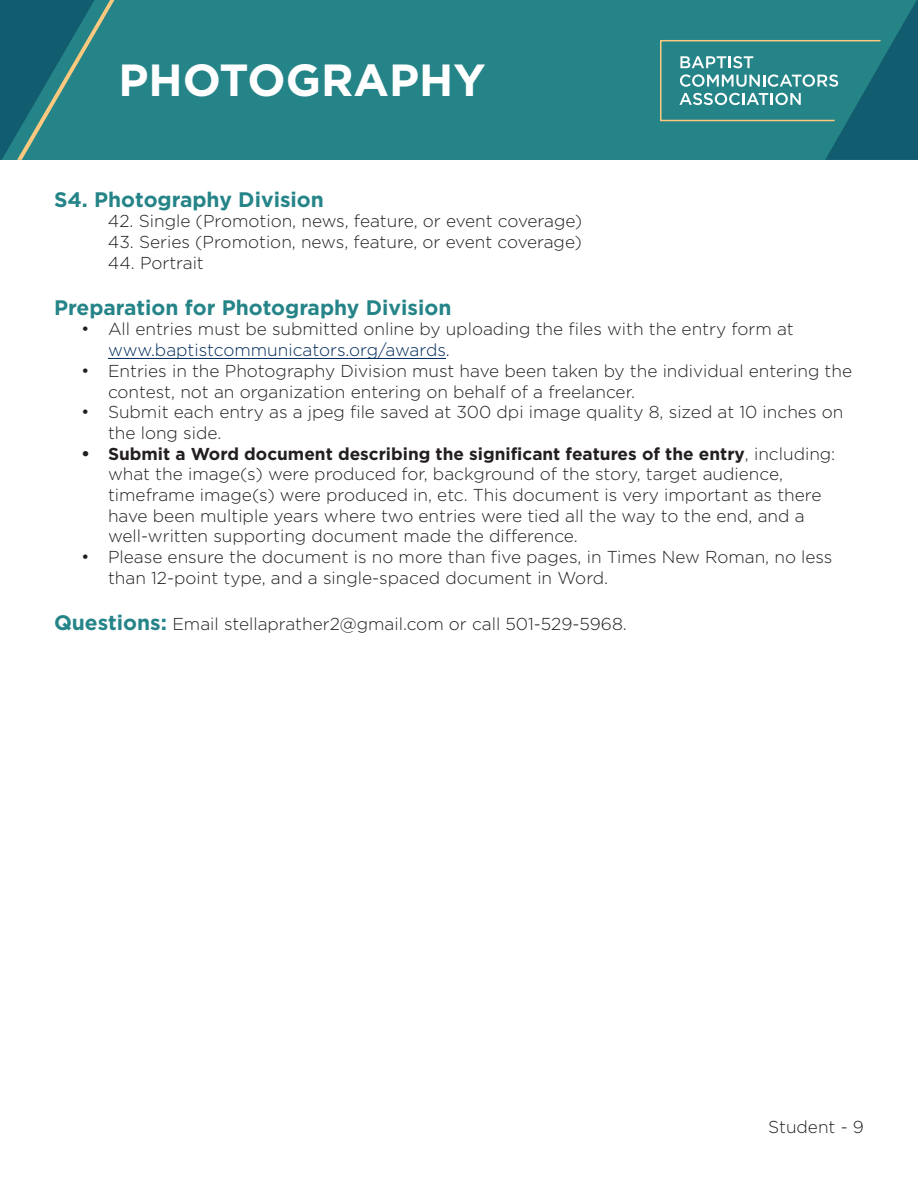
<style>
.page{position:relative;width:918px;height:1188px;background:#fff}
.page>*{position:absolute;margin:0;border:0;box-sizing:border-box;transform-origin:0 0}
.t1{font:700 45px "Gotham";color:#fff}
.t2{font:700 21px "Gotham";color:#258488}
.t3{font:300 17.25px/20.7px "Gotham";color:#231f20}
.s1{font-size:18px}
.s2{color:#002a5c}
.s3{font-weight:700;font-size:18px}
.s4{font-weight:700}
.s5{font-weight:700;font-size:21px;color:#258488}
</style>
<div class="page">
<div style="left:0;top:0;width:918px;height:160px;background:#258488"></div>
<svg style="left:0;top:0;width:115px;height:160px"></svg>
<svg style="left:660px;top:0;width:258px;height:160px"></svg>
<hr style="left:108px;top:358px;width:338px;height:1px;background:#002a5c">
<p class="t1" style="left:118px;top:54px;width:369px">PHOTOGRAPHY</p>
<p class="t2" style="left:54px;top:187px;width:271px">S4. Photography Division</p>
<p class="t3" style="left:108px;top:211px;width:476px">42. Single (Promotion, news, feature, or event coverage)</p>
<p class="t3" style="left:108px;top:232px;width:476px">43. Series (Promotion, news, feature, or event coverage)</p>
<p class="t3" style="left:108px;top:252px;width:97px">44. Portrait</p>
<p class="t2" style="left:54px;top:295px;width:399px">Preparation for Photography Division</p>
<p class="t3" style="left:108px;top:319px;width:687px;text-indent:-27px"><span class="s1">•</span> All entries must be submitted online by uploading the files with the entry form at <span class="s2">www.baptistcommunicators.org/awards.</span></p>
<p class="t3" style="left:108px;top:360px;width:746px;text-indent:-27px"><span class="s1">•</span> Entries in the Photography Division must have been taken by the individual entering the contest, not an organization entering on behalf of a freelancer.</p>
<p class="t3" style="left:108px;top:402px;width:737px;text-indent:-27px"><span class="s1">•</span> Submit each entry as a jpeg file saved at 300 dpi image quality 8, sized at 10 inches on the long side.</p>
<p class="t3" style="left:108px;top:443px;width:729px;text-indent:-27px"><span class="s3">•</span> <span class="s4">Submit a Word document describing the significant features of the entry</span>, including: what the image(s) were produced for, background of the story, target audience, timeframe image(s) were produced in, etc. This document is very important as there have been multiple years where two entries were tied all the way to the end, and a well-written supporting document made the difference.</p>
<p class="t3" style="left:108px;top:547px;width:726px;text-indent:-27px"><span class="s1">•</span> Please ensure the document is no more than five pages, in Times New Roman, no less than 12-point type, and a single-spaced document in Word.</p>
<p class="t3" style="left:54px;top:613px;width:574px"><span class="s5">Questions:</span> Email stellaprather2@gmail.com or call 501-529-5968.</p>
<p class="t3" style="left:768px;top:1116px;width:97px">Student - 9</p>
</div>
